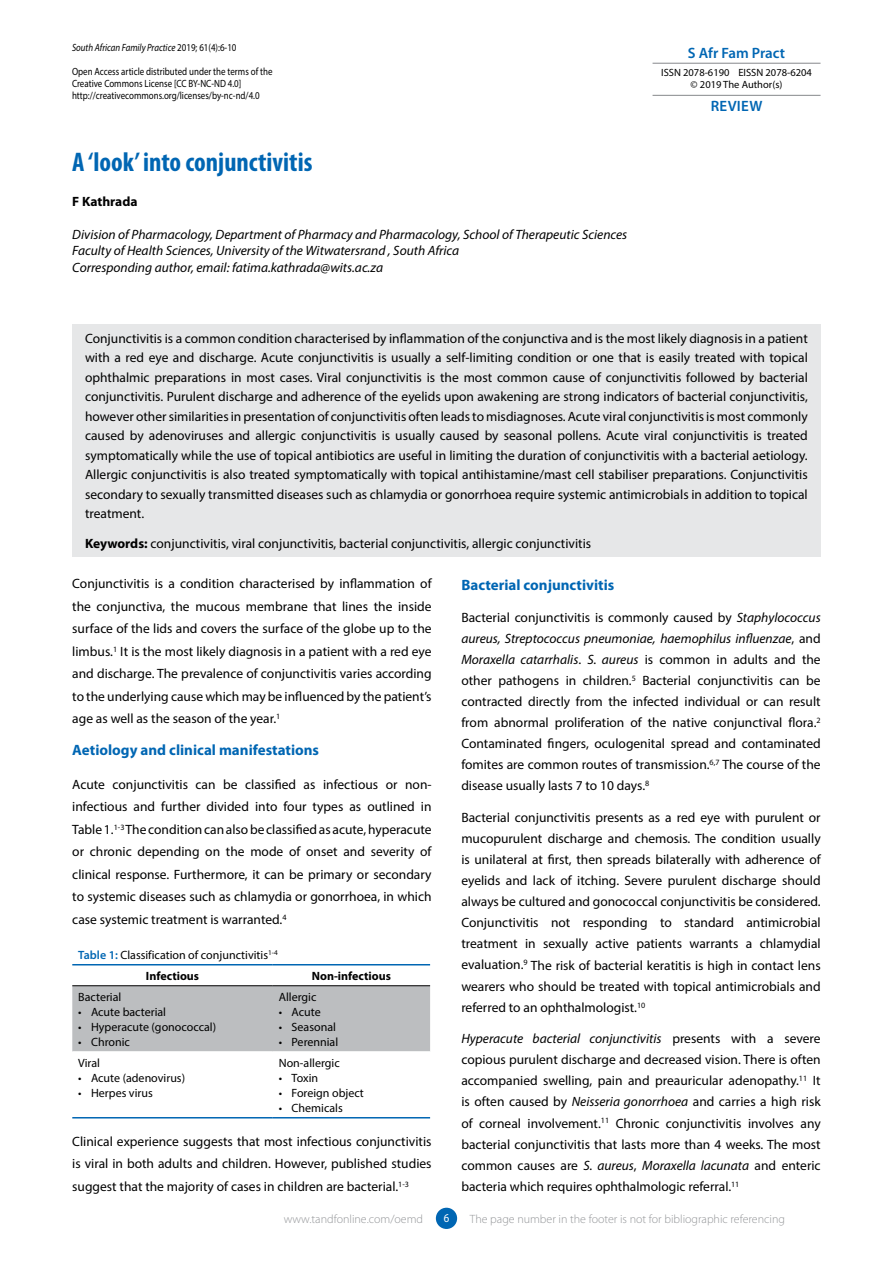
<style>
.page{position:relative;width:893px;height:1263px;background:#fff}
.page>*{position:absolute;margin:0;border:0;box-sizing:border-box;transform-origin:0 0}
.t1{font:700 condensed 27px "Myriad Pro";color:#0066b3}
.t2{font:700 15px "Myriad Pro";color:#0066b3}
.t3{font:600 15px "Myriad Pro";color:#0066b3}
.t4{font:13.5px/21px "Myriad Pro";color:#000;text-align:justify}
.t5{font:italic 13.5px/16.5px "Myriad Pro";color:#000}
.t6{font:700 13.5px "Myriad Pro";color:#000}
.t7{font:12px/21px "Myriad Pro";color:#000}
.t8{font:300 12px "Myriad Pro";color:#939598}
.t9{font:700 12px "Myriad Pro";color:#000}
.t10{font:12px "Myriad Pro";color:#fff;scale:.9 1}
.t11{font:10.5px/12px "Myriad Pro";color:#000;scale:.85 1}
.t12{font:10.5px/12px "Myriad Pro";color:#000;text-align:center}
.t13{font:italic 10.5px "Myriad Pro";color:#000;scale:.85 1}
.s1{font-style:normal}
.s2{font-weight:700}
.s3{font-weight:600;color:#0066b3}
.s4{font-style:italic}
</style>
<div class="page">
<div style="left:436px;top:1208px;width:21px;height:21px;background:#0066b3;border-radius:50%"></div>
<hr style="left:652px;top:63px;width:168px;height:1px;background:#939598">
<hr style="left:652px;top:95px;width:168px;height:1px;background:#939598">
<div style="left:72px;top:986px;width:358px;height:65px;background:#bcbec0"></div>
<hr style="left:72px;top:964px;width:201px;height:1px;background:#0066b3">
<hr style="left:273px;top:964px;width:157px;height:1px;background:#0066b3">
<hr style="left:72px;top:985px;width:201px;height:1px;background:#000">
<hr style="left:273px;top:985px;width:157px;height:1px;background:#000">
<hr style="left:72px;top:1117px;width:201px;height:1px;background:#0066b3">
<hr style="left:273px;top:1117px;width:157px;height:1px;background:#0066b3">
<div style="left:72px;top:324px;width:748px;height:233px;background:#e6e7e8"></div>
<p class="t13" style="left:72px;top:41px;width:195px">South African Family Practice <span class="s1">2019; 61(4):6-10</span></p>
<p class="t11" style="left:72px;top:65px;width:237px">Open Access article distributed under the terms of the<br>Creative Commons License [CC BY-NC-ND 4.0] http://creativecommons.org/licenses/by-nc-nd/4.0</p>
<h1 class="t1" style="left:72px;top:145px;width:242px">A ‘look’ into conjunctivitis</h1>
<p class="t6" style="left:72px;top:192px;width:67px">F Kathrada</p>
<p class="t5" style="left:72px;top:226px;width:556px">Division of Pharmacology, Department of Pharmacy and Pharmacology, School of Therapeutic Sciences<br>Faculty of Health Sciences, University of the Witwatersrand , South Africa<br>Corresponding author, email: fatima.kathrada@wits.ac.za</p>
<p class="t3" style="left:688px;top:44px;width:99px">S Afr Fam Pract</p>
<p class="t12" style="left:661px;top:67px;width:152px">ISSN 2078-6190 EISSN 2078-6204 © 2019 The Author(s)</p>
<p class="t3" style="left:711px;top:96px;width:53px">REVIEW</p>
<p class="t4" style="left:85px;top:328px;width:724px;line-height:19.5px">Conjunctivitis is a common condition characterised by inflammation of the conjunctiva and is the most likely diagnosis in a patient with a red eye and discharge. Acute conjunctivitis is usually a self-limiting condition or one that is easily treated with topical ophthalmic preparations in most cases. Viral conjunctivitis is the most common cause of conjunctivitis followed by bacterial conjunctivitis. Purulent discharge and adherence of the eyelids upon awakening are strong indicators of bacterial conjunctivitis, however other similarities in presentation of conjunctivitis often leads to misdiagnoses. Acute viral conjunctivitis is most commonly caused by adenoviruses and allergic conjunctivitis is usually caused by seasonal pollens. Acute viral conjunctivitis is treated symptomatically while the use of topical antibiotics are useful in limiting the duration of conjunctivitis with a bacterial aetiology.<br>Allergic conjunctivitis is also treated symptomatically with topical antihistamine/mast cell stabiliser preparations. Conjunctivitis secondary to sexually transmitted diseases such as chlamydia or gonorrhoea require systemic antimicrobials in addition to topical treatment.</p>
<p class="t4" style="left:85px;top:533px;width:508px"><span class="s2">Keywords:</span> conjunctivitis, viral conjunctivitis, bacterial conjunctivitis, allergic conjunctivitis</p>
<p class="t4" style="left:72px;top:572px;width:361px;line-height:22.5px">Conjunctivitis is a condition characterised by inflammation of the conjunctiva, the mucous membrane that lines the inside surface of the lids and covers the surface of the globe up to the limbus.<sup>1</sup> It is the most likely diagnosis in a patient with a red eye and discharge. The prevalence of conjunctivitis varies according to the underlying cause which may be influenced by the patient’s age as well as the season of the year.<sup>1</sup></p>
<p class="t2" style="left:72px;top:741px;width:248px">Aetiology and clinical manifestations</p>
<p class="t4" style="left:72px;top:773px;width:361px;line-height:22.5px">Acute conjunctivitis can be classified as infectious or non&shy;infectious and further divided into four types as outlined in Table 1.<sup>1-3</sup> The condition can also be classified as acute, hyperacute or chronic depending on the mode of onset and severity of clinical response. Furthermore, it can be primary or secondary to systemic diseases such as chlamydia or gonorrhoea, in which case systemic treatment is warranted.<sup>4</sup></p>
<p class="t7" style="left:146px;top:944px;width:133px;text-indent:-68px"><span class="s3">Table 1:</span> Classification of conjunctivitis<sup>1-4<br></sup><span class="s2">Infectious</span></p>
<p class="t9" style="left:312px;top:968px;width:81px">Non-infectious</p>
<p class="t7" style="left:78px;top:986px;width:45px">Bacterial</p>
<p class="t7" style="left:78px;top:1001px;width:89px">• Acute bacterial</p>
<p class="t7" style="left:78px;top:1016px;width:139px">• Hyperacute (gonococcal)</p>
<p class="t7" style="left:78px;top:1031px;width:53px">• Chronic</p>
<p class="t7" style="left:279px;top:986px;width:39px">Allergic</p>
<p class="t7" style="left:279px;top:1001px;width:43px">• Acute</p>
<p class="t7" style="left:279px;top:1016px;width:59px">• Seasonal</p>
<p class="t7" style="left:279px;top:1031px;width:61px">• Perennial</p>
<p class="t7" style="left:279px;top:1052px;width:62px">Non-allergic</p>
<p class="t7" style="left:279px;top:1067px;width:41px">• Toxin</p>
<p class="t7" style="left:279px;top:1082px;width:87px">• Foreign object</p>
<p class="t7" style="left:279px;top:1097px;width:65px">• Chemicals</p>
<p class="t4" style="left:72px;top:1130px;width:361px;line-height:22.5px">Clinical experience suggests that most infectious conjunctivitis is viral in both adults and children. However, published studies suggest that the majority of cases in children are bacterial.<sup>1-3</sup></p>
<p class="t7" style="left:78px;top:1052px;width:23px">Viral</p>
<p class="t7" style="left:78px;top:1067px;width:108px">• Acute (adenovirus)</p>
<p class="t7" style="left:78px;top:1082px;width:76px">• Herpes virus</p>
<p class="t2" style="left:461px;top:575px;width:155px">Bacterial conjunctivitis</p>
<p class="t4" style="left:461px;top:607px;width:361px">Bacterial conjunctivitis is commonly caused by <span class="s4">Staphylococcus aureus, Streptococcus pneumoniae, haemophilus influenzae</span>, and <span class="s4">Moraxella catarrhalis</span>. <span class="s4">S. aureus</span> is common in adults and the other pathogens in children.<sup>5</sup> Bacterial conjunctivitis can be contracted directly from the infected individual or can result from abnormal proliferation of the native conjunctival flora.<sup>2<br></sup>Contaminated fingers, oculogenital spread and contaminated fomites are common routes of transmission.<sup>6,7</sup> The course of the disease usually lasts 7 to 10 days.<sup>8</sup></p>
<p class="t4" style="left:461px;top:807px;width:361px">Bacterial conjunctivitis presents as a red eye with purulent or mucopurulent discharge and chemosis. The condition usually is unilateral at first, then spreads bilaterally with adherence of eyelids and lack of itching. Severe purulent discharge should always be cultured and gonococcal conjunctivitis be considered.<br>Conjunctivitis not responding to standard antimicrobial treatment in sexually active patients warrants a chlamydial evaluation.<sup>9</sup> The risk of bacterial keratitis is high in contact lens wearers who should be treated with topical antimicrobials and referred to an ophthalmologist.<sup>10</sup></p>
<p class="t4" style="left:461px;top:1028px;width:361px"><span class="s4">Hyperacute bacterial conjunctivitis</span> presents with a severe copious purulent discharge and decreased vision. There is often accompanied swelling, pain and preauricular adenopathy.<sup>11</sup> It is often caused by <span class="s4">Neisseria gonorrhoea</span> and carries a high risk of corneal involvement.<sup>11</sup> Chronic conjunctivitis involves any bacterial conjunctivitis that lasts more than 4 weeks. The most common causes are <span class="s4">S. aureus</span>, <span class="s4">Moraxella lacunata</span> and enteric bacteria which requires ophthalmologic referral.<sup>11</sup></p>
<p class="t8" style="left:284px;top:1212px;width:141px">www.tandfonline.com/oemd</p>
<p class="t10" style="left:444px;top:1211px;width:8px">6</p>
<p class="t8" style="left:470px;top:1212px;width:317px">The page number in the footer is not for bibliographic referencing</p>
</div>
